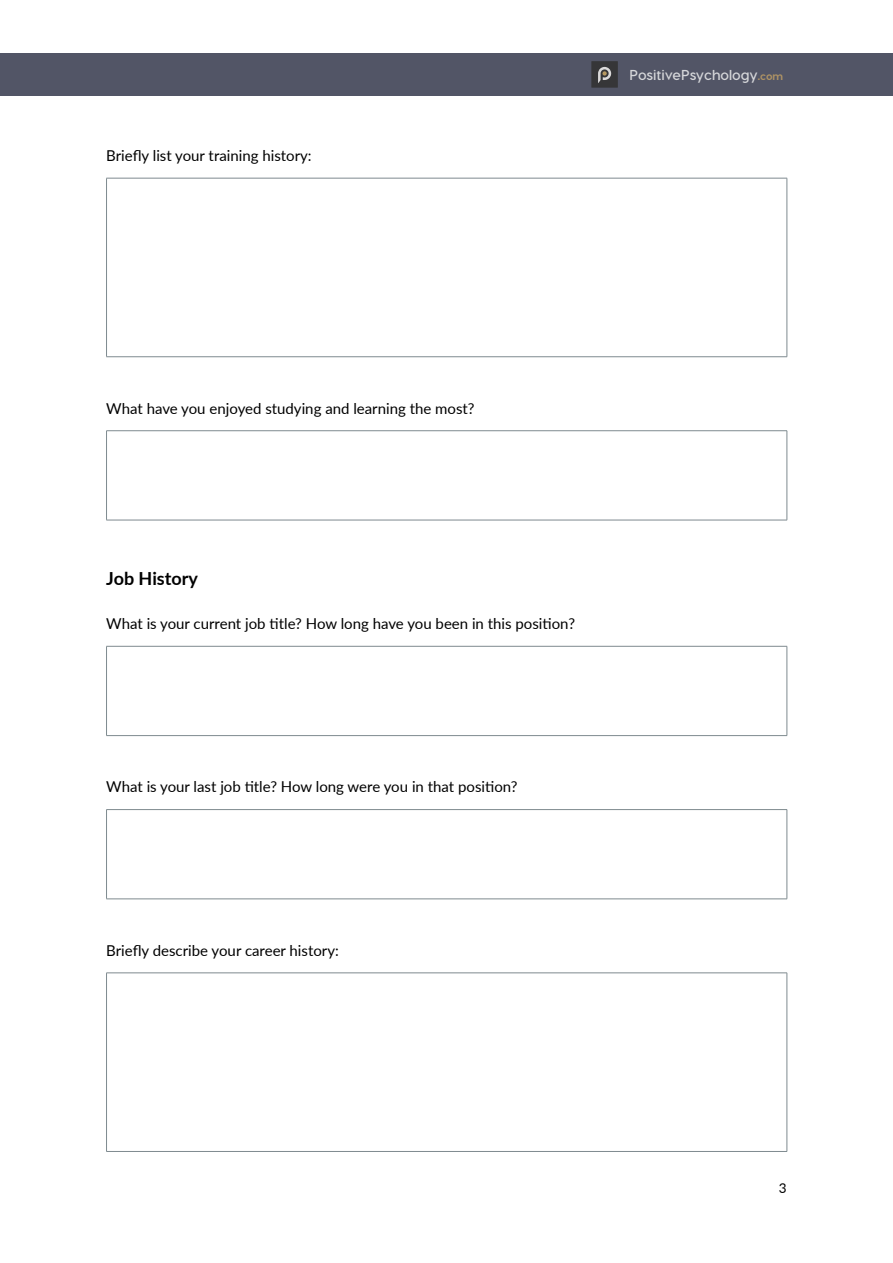
<style>
.page{position:relative;width:893px;height:1263px;background:#fff}
.page>*{position:absolute;margin:0;border:0;box-sizing:border-box;transform-origin:0 0}
.t1{font:700 18px "Lato";color:#000}
.t2{font:15px "Lato";color:#000}
.t3{font:700 14.4px "Visby CF";color:#d6d7da}
.t4{font:13.5px "Lato";color:#000}
.s1{font-weight:800;font-size:10.8px;color:#af9364}
</style>
<div class="page">
<div style="left:0;top:53px;width:893px;height:43px;background:#525566"></div>
<div style="left:591px;top:61px;width:27px;height:27px;background:#363638"></div>
<svg style="left:598px;top:67px;width:13px;height:16px"></svg>
<hr style="left:106px;top:178px;width:681px;height:1px;background:#7e8a8f">
<hr style="left:106px;top:178px;width:1px;height:178px;background:#7e8a8f">
<hr style="left:787px;top:178px;width:1px;height:178px;background:#7e8a8f">
<hr style="left:106px;top:356px;width:681px;height:1px;background:#7e8a8f">
<hr style="left:106px;top:430px;width:681px;height:1px;background:#7e8a8f">
<hr style="left:106px;top:431px;width:1px;height:89px;background:#7e8a8f">
<hr style="left:787px;top:431px;width:1px;height:89px;background:#7e8a8f">
<hr style="left:106px;top:520px;width:681px;height:1px;background:#7e8a8f">
<hr style="left:106px;top:646px;width:681px;height:1px;background:#7e8a8f">
<hr style="left:106px;top:646px;width:1px;height:89px;background:#7e8a8f">
<hr style="left:787px;top:646px;width:1px;height:89px;background:#7e8a8f">
<hr style="left:106px;top:735px;width:681px;height:1px;background:#7e8a8f">
<hr style="left:106px;top:809px;width:681px;height:1px;background:#7e8a8f">
<hr style="left:106px;top:810px;width:1px;height:89px;background:#7e8a8f">
<hr style="left:787px;top:810px;width:1px;height:89px;background:#7e8a8f">
<hr style="left:106px;top:899px;width:681px;height:1px;background:#7e8a8f">
<hr style="left:106px;top:972px;width:681px;height:1px;background:#7e8a8f">
<hr style="left:106px;top:973px;width:1px;height:178px;background:#7e8a8f">
<hr style="left:787px;top:973px;width:1px;height:178px;background:#7e8a8f">
<hr style="left:106px;top:1151px;width:681px;height:1px;background:#7e8a8f">
<p class="t2" style="left:106px;top:145px;width:207px">Briefly list your training history:</p>
<p class="t3" style="left:629px;top:66px;width:155px">PositivePsychology<span class="s1">.com</span></p>
<p class="t2" style="left:106px;top:397px;width:370px">What have you enjoyed studying and learning the most?</p>
<p class="t1" style="left:106px;top:565px;width:93px">Job History</p>
<p class="t2" style="left:106px;top:613px;width:470px">What is your current job title? How long have you been in this position?</p>
<p class="t2" style="left:106px;top:776px;width:413px">What is your last job title? How long were you in that position?</p>
<p class="t2" style="left:106px;top:939px;width:234px">Briefly describe your career history:</p>
<p class="t4" style="left:779px;top:1178px;width:9px">3</p>
</div>
